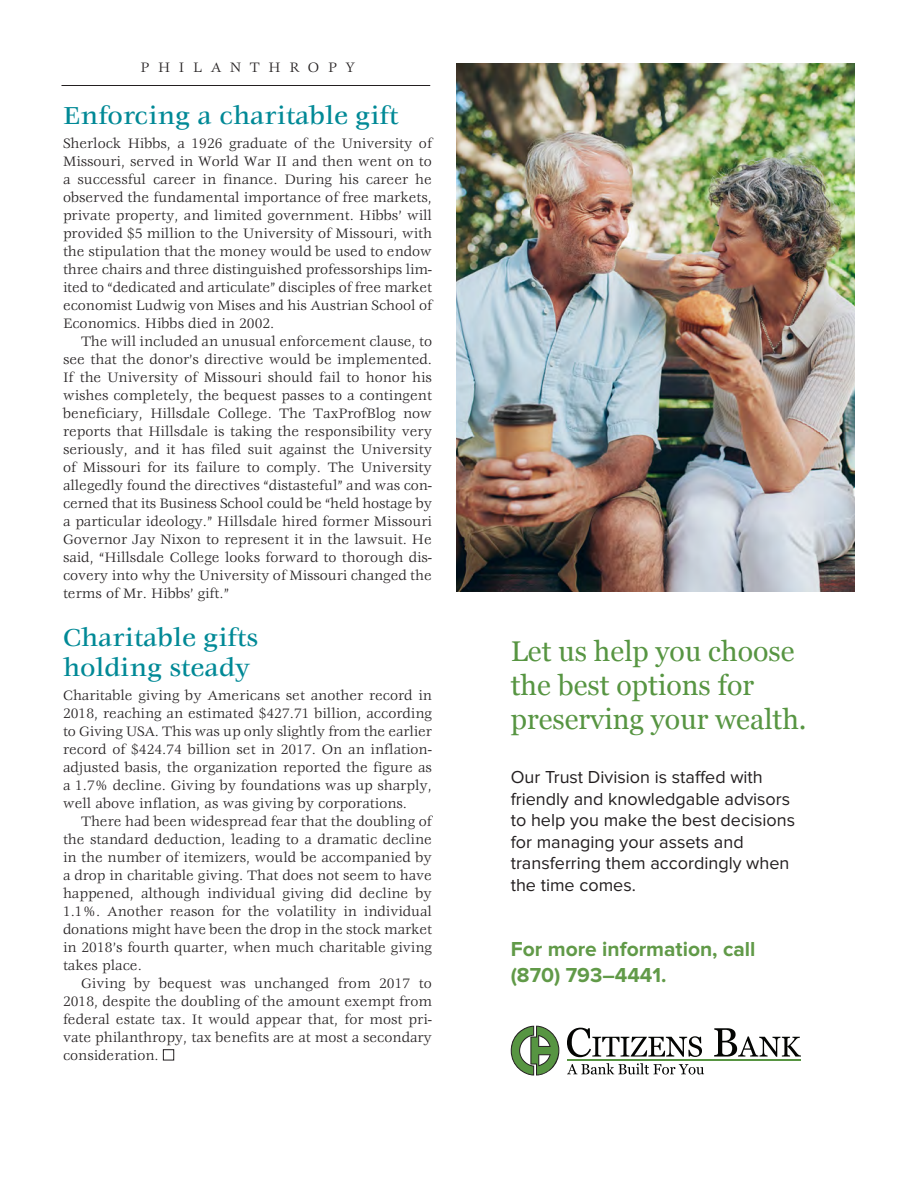
<style>
.page{position:relative;width:918px;height:1188px;background:#fff}
.page>*{position:absolute;margin:0;border:0;box-sizing:border-box;transform-origin:0 0}
.t1{font:28.5px/34.2px "Georgia";color:#579542}
.p_4_headlines{font:500 27px/30px "Veljovic";color:#008996}
.t2{font:700 21px/25.2px "Proxima Nova";color:#619a48}
.t3{font:18px/21.6px "Proxima Nova";color:#231f20}
.Body{font:15px/18px "Veljovic";color:#231f20;text-align:justify}
.Body_no_indent{font:15px/18px "Veljovic";color:#231f20;text-align:justify}
.Page_4_Banner_text{font:15px "Veljovic";letter-spacing:.58em;color:#231f20}
</style>
<div class="page">
<hr style="left:62px;top:85px;width:368px;height:1px;background:#231f20">
<div style="left:163px;top:1049px;width:11px;height:11px;border:1px solid #231f20"></div>
<img style="left:457px;top:63px;width:398px;height:529px">
<svg style="left:567px;top:1028px;width:135px;height:29px"></svg>
<svg style="left:714px;top:1028px;width:87px;height:29px"></svg>
<svg style="left:511px;top:1026px;width:48px;height:50px"></svg>
<svg style="left:567px;top:1063px;width:137px;height:12px"></svg>
<hr style="left:567px;top:1059px;width:234px;height:2px;background:#579542">
<p class="Page_4_Banner_text" style="left:140px;top:59px;width:216px">PHILANTHROPY</p>
<p class="p_4_headlines" style="left:63px;top:102px;width:337px">Enforcing a charitable gift</p>
<p class="Body_no_indent" style="left:63px;top:135px;width:371px">Sherlock Hibbs, a 1926 graduate of the University of Missouri, served in World War II and then went on to a successful career in finance. During his career he observed the fundamental importance of free markets, private property, and limited government. Hibbs’ will provided $5 million to the University of Missouri, with the stipulation that the money would be used to endow three chairs and three distinguished professorships lim&shy;ited to “dedicated and articulate” disciples of free market economist Ludwig von Mises and his Austrian School of Economics. Hibbs died in 2002.</p>
<p class="Body" style="left:63px;top:333px;width:371px;text-indent:18px">The will included an unusual enforcement clause, to see that the donor’s directive would be implemented.<br>If the University of Missouri should fail to honor his wishes completely, the bequest passes to a contingent beneficiary, Hillsdale College. The TaxProfBlog now reports that Hillsdale is taking the responsibility very seriously, and it has filed suit against the University of Missouri for its failure to comply. The University allegedly found the directives “distasteful” and was con&shy;cerned that its Business School could be “held hostage by a particular ideology.” Hillsdale hired former Missouri Governor Jay Nixon to represent it in the lawsuit. He said, “Hillsdale College looks forward to thorough dis&shy;covery into why the University of Missouri changed the terms of Mr. Hibbs’ gift.”</p>
<p class="p_4_headlines" style="left:63px;top:624px;width:197px">Charitable gifts holding steady</p>
<p class="Body_no_indent" style="left:63px;top:687px;width:371px">Charitable giving by Americans set another record in 2018, reaching an estimated $427.71 billion, according to Giving USA. This was up only slightly from the earlier record of $424.74 billion set in 2017. On an inflation&shy;adjusted basis, the organization reported the figure as a 1.7% decline. Giving by foundations was up sharply, well above inflation, as was giving by corporations.</p>
<p class="Body" style="left:63px;top:813px;width:371px;text-indent:18px">There had been widespread fear that the doubling of the standard deduction, leading to a dramatic decline in the number of itemizers, would be accompanied by a drop in charitable giving. That does not seem to have happened, although individual giving did decline by 1.1%. Another reason for the volatility in individual donations might have been the drop in the stock market in 2018’s fourth quarter, when much charitable giving takes place.</p>
<p class="Body" style="left:63px;top:975px;width:371px;text-indent:18px">Giving by bequest was unchanged from 2017 to 2018, despite the doubling of the amount exempt from federal estate tax. It would appear that, for most pri&shy;vate philanthropy, tax benefits are at most a secondary consideration.</p>
<p class="t1" style="left:511px;top:633px;width:297px">Let us help you choose the best options for preserving your wealth.</p>
<p class="t3" style="left:511px;top:767px;width:286px">Our Trust Division is staffed with friendly and knowledgable advisors to help you make the best decisions for managing your assets and transferring them accordingly when the time comes.</p>
<p class="t2" style="left:511px;top:938px;width:246px">For more information, call (870) 793–4441.</p>
</div>
